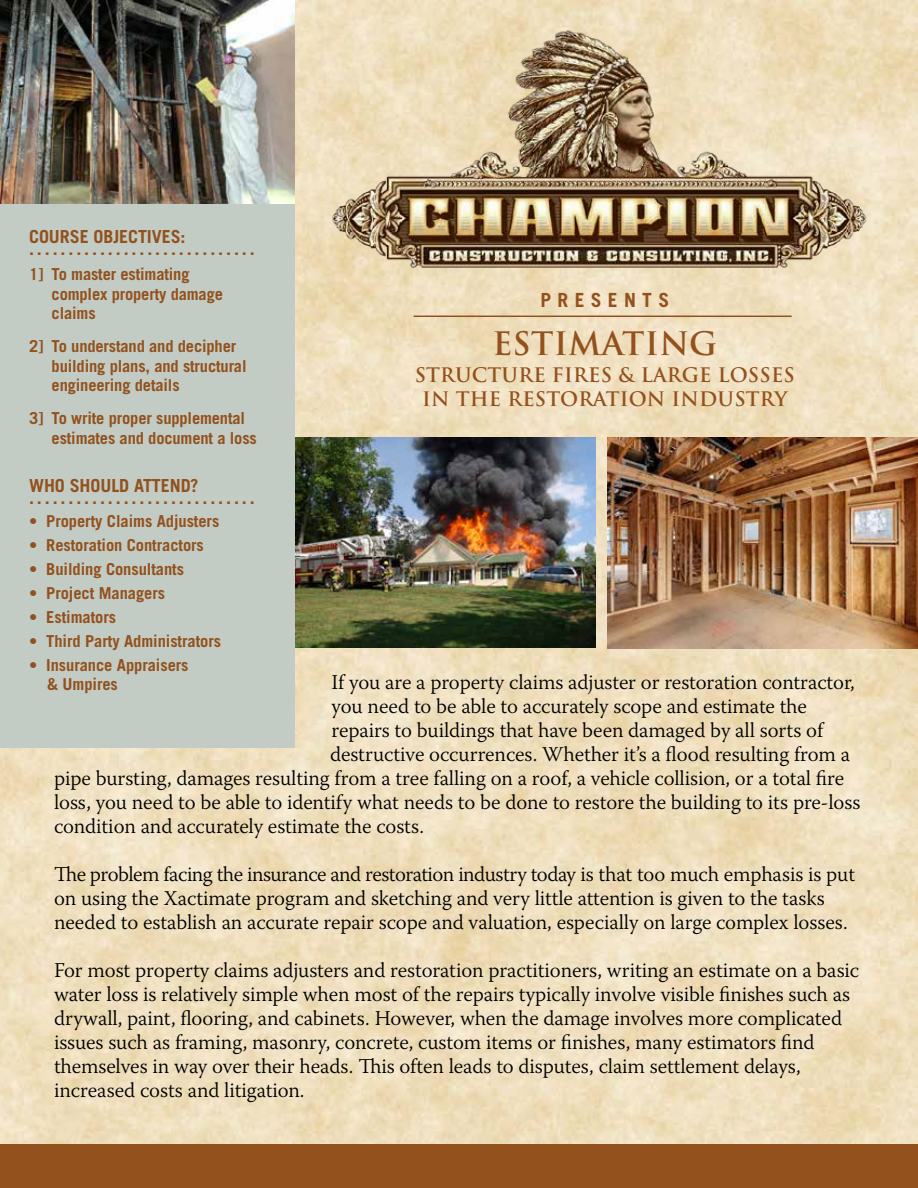
<style>
.page{position:relative;width:918px;height:1188px;background:#fff}
.page>*{position:absolute;margin:0;border:0;box-sizing:border-box;transform-origin:0 0}
.t1{font:700 31.5px "Trajan Pro";letter-spacing:.01em;color:#93511d}
.t2{font:300 21px/24px "Warnock Pro";letter-spacing:-.005em;color:#000}
.t3{font:700 19.5px/24px "Trajan Pro";letter-spacing:.01em;color:#93511d;text-align:center}
.t4{font:700 19.5px "Trade Gothic";letter-spacing:.325em;color:#93511d}
.t5{font:700 18px "Trade Gothic";letter-spacing:-.005em;color:#93511d}
.t6{font:700 16.5px/19.5px "Trade Gothic";letter-spacing:-.01em;color:#93511d}
</style>
<div class="page">
<img style="left:0;top:0;width:918px;height:1145px">
<img style="left:295px;top:438px;width:301px;height:210px">
<div style="left:0;top:1145px;width:918px;height:43px;background:#93511d"></div>
<hr style="left:414px;top:316px;width:378px;height:1px;background:#93511d">
<img style="left:607px;top:438px;width:311px;height:210px">
<img style="left:321px;top:24px;width:552px;height:260px">
<div style="left:0;top:186px;width:295px;height:561px;background:#c2ccc5"></div>
<img style="left:0;top:0;width:294px;height:203px">
<p class="t5" style="left:29px;top:225px;width:158px">COURSE OBJECTIVES:</p>
<p class="t5" style="left:29px;top:237px;width:227px">.............................</p>
<p class="t6" style="left:52px;top:264px;width:173px;text-indent:-23px">1] To master estimating complex property damage claims</p>
<p class="t6" style="left:52px;top:336px;width:197px;text-indent:-23px">2] To understand and decipher building plans, and structural engineering details</p>
<p class="t6" style="left:52px;top:408px;width:207px;text-indent:-23px">3] To write proper supplemental estimates and document a loss</p>
<p class="t5" style="left:29px;top:474px;width:171px">WHO SHOULD ATTEND?</p>
<p class="t5" style="left:29px;top:486px;width:227px">.............................</p>
<p class="t6" style="left:29px;top:511px;width:192px">• Property Claims Adjusters</p>
<p class="t6" style="left:29px;top:535px;width:176px">• Restoration Contractors</p>
<p class="t6" style="left:29px;top:559px;width:156px">• Building Consultants</p>
<p class="t6" style="left:29px;top:583px;width:138px">• Project Managers</p>
<p class="t6" style="left:29px;top:607px;width:89px">• Estimators</p>
<p class="t6" style="left:29px;top:631px;width:194px">• Third Party Administrators</p>
<p class="t6" style="left:47px;top:655px;width:143px;text-indent:-18px">• Insurance Appraisers &amp; Umpires</p>
<p class="t4" style="left:540px;top:288px;width:130px">PRESENTS</p>
<h1 class="t1" style="left:492px;top:324px;width:226px">ESTIMATING</h1>
<p class="t3" style="left:415px;top:363px;width:382px">STRUCTURE FIRES &amp; LARGE LOSSES<br>IN THE RESTORATION INDUSTRY</p>
<p class="t2" style="left:332px;top:670px;width:525px">If you are a property claims adjuster or restoration contractor,</p>
<p class="t2" style="left:332px;top:694px;width:477px">you need to be able to accurately scope and estimate the</p>
<p class="t2" style="left:332px;top:718px;width:493px">repairs to buildings that have been damaged by all sorts of</p>
<p class="t2" style="left:330px;top:742px;width:522px">destructive occurrences. Whether it’s a flood resulting from a</p>
<p class="t2" style="left:54px;top:766px;width:792px">pipe bursting, damages resulting from a tree falling on a roof, a vehicle collision, or a total fire</p>
<p class="t2" style="left:54px;top:790px;width:808px">loss, you need to be able to identify what needs to be done to restore the building to its pre-loss</p>
<p class="t2" style="left:54px;top:814px;width:372px">condition and accurately estimate the costs.</p>
<p class="t2" style="left:54px;top:862px;width:803px">The problem facing the insurance and restoration industry today is that too much emphasis is put on using the Xactimate program and sketching and very little attention is given to the tasks needed to establish an accurate repair scope and valuation, especially on large complex losses.</p>
<p class="t2" style="left:54px;top:958px;width:807px">For most property claims adjusters and restoration practitioners, writing an estimate on a basic water loss is relatively simple when most of the repairs typically involve visible finishes such as drywall, paint, flooring, and cabinets. However, when the damage involves more complicated issues such as framing, masonry, concrete, custom items or finishes, many estimators find themselves in way over their heads. This often leads to disputes, claim settlement delays, increased costs and litigation.</p>
</div>
